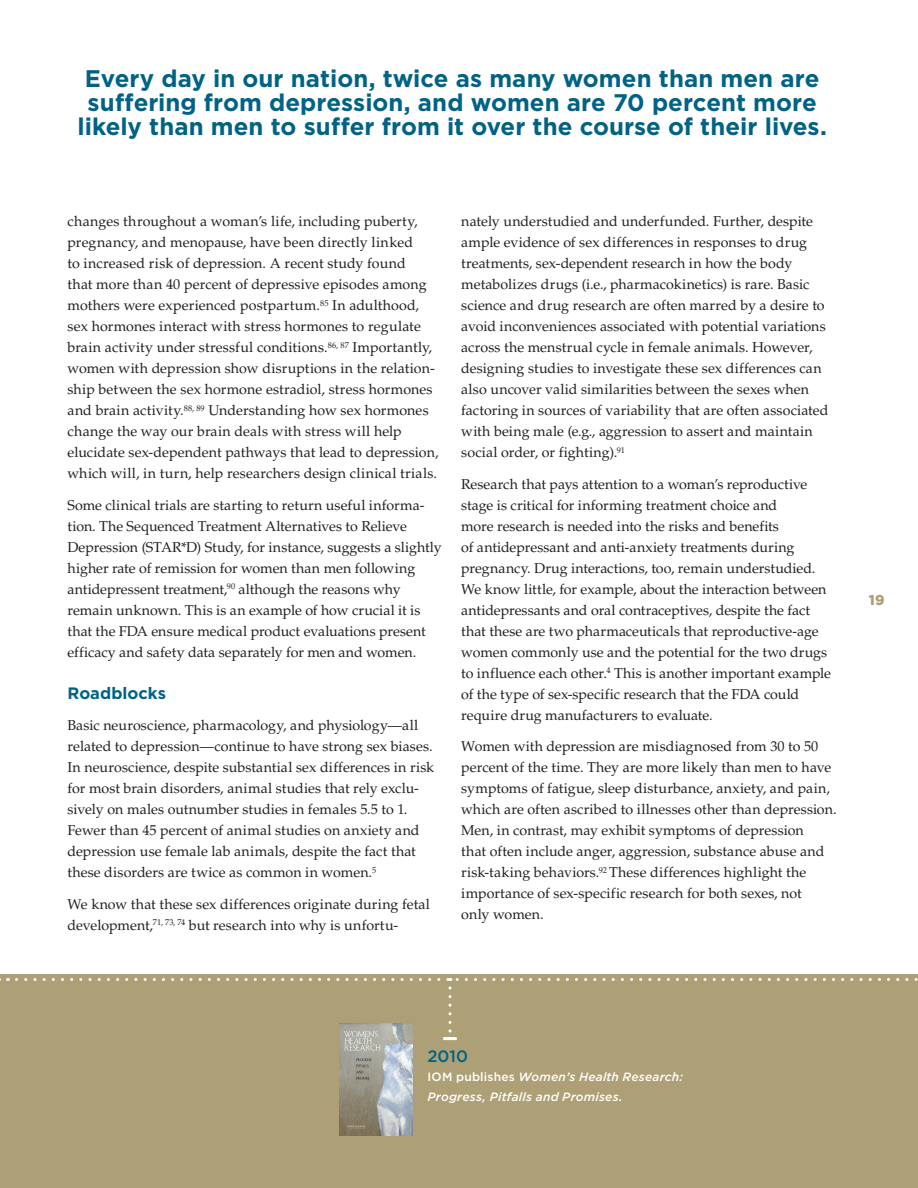
<style>
.page{position:relative;width:918px;height:1188px;background:#fff}
.page>*{position:absolute;margin:0;border:0;box-sizing:border-box;transform-origin:0 0}
.t1{font:700 24px/24px "Gotham";color:#006285;text-align:center}
.Subhead_C{font:700 16.5px "Gotham";color:#006285}
.t2{font:500 16.5px "Gotham";color:#006285}
.t3{font:14.25px/21px "Palatino LT Std";letter-spacing:.005em;color:#231f20}
.t4{font:900 14.25px "Gotham";color:#aea076}
.t5{font:italic 500 12px/19.5px "Gotham";letter-spacing:.02em;color:#fff}
.s1{font-style:normal}
</style>
<div class="page">
<div style="left:0;top:974px;width:918px;height:214px;background:#aea076"></div>
<svg style="left:17px;top:978px;width:901px;height:3px"></svg>
<svg style="left:448px;top:988px;width:3px;height:45px"></svg>
<hr style="left:443px;top:1037px;width:14px;height:3px;background:#fff">
<img style="left:339px;top:1024px;width:73px;height:111px">
<p class="t1" style="left:78px;top:66px;width:751px">Every day in our nation, twice as many women than men are suffering from depression, and women are 70 percent more likely than men to suffer from it over the course of their lives.</p>
<p class="t3" style="left:67px;top:211px;width:373px">changes throughout a woman’s life, including puberty, pregnancy, and menopause, have been directly linked<br>to increased risk of depression. A recent study found<br>that more than 40 percent of depressive episodes among mothers were experienced postpartum.<sup>85</sup> In adulthood, sex hormones interact with stress hormones to regulate brain activity under stressful conditions.<sup>86,</sup> <sup>87</sup> Importantly, women with depression show disruptions in the relation&shy;ship between the sex hormone estradiol, stress hormones and brain activity.<sup>88,</sup> <sup>89</sup> Understanding how sex hormones change the way our brain deals with stress will help elucidate sex-dependent pathways that lead to depression, which will, in turn, help researchers design clinical trials.</p>
<p class="t3" style="left:68px;top:495px;width:376px">Some clinical trials are starting to return useful informa&shy;tion. The Sequenced Treatment Alternatives to Relieve Depression (STAR*D) Study, for instance, suggests a slightly higher rate of remission for women than men following antidepressent treatment,<sup>90</sup> although the reasons why remain unknown. This is an example of how crucial it is that the FDA ensure medical product evaluations present efficacy and safety data separately for men and women.</p>
<p class="Subhead_C" style="left:68px;top:682px;width:100px">Roadblocks</p>
<p class="t3" style="left:68px;top:715px;width:368px">Basic neuroscience, pharmacology, and physiology—all related to depression—continue to have strong sex biases.<br>In neuroscience, despite substantial sex differences in risk for most brain disorders, animal studies that rely exclu&shy;sively on males outnumber studies in females 5.5 to 1.<br>Fewer than 45 percent of animal studies on anxiety and depression use female lab animals, despite the fact that these disorders are twice as common in women.<sup>5</sup></p>
<p class="t3" style="left:68px;top:894px;width:364px">We know that these sex differences originate during fetal development,<sup>71,</sup> <sup>73,</sup> <sup>74</sup> but research into why is unfortu-</p>
<p class="t3" style="left:461px;top:211px;width:369px">nately understudied and underfunded. Further, despite ample evidence of sex differences in responses to drug treatments, sex-dependent research in how the body metabolizes drugs (i.e., pharmacokinetics) is rare. Basic science and drug research are often marred by a desire to avoid inconveniences associated with potential variations across the menstrual cycle in female animals. However, designing studies to investigate these sex differences can also uncover valid similarities between the sexes when factoring in sources of variability that are often associated with being male (e.g., aggression to assert and maintain social order, or fighting).<sup>91</sup></p>
<p class="t3" style="left:461px;top:474px;width:371px">Research that pays attention to a woman’s reproductive stage is critical for informing treatment choice and<br>more research is needed into the risks and benefits<br>of antidepressant and anti-anxiety treatments during pregnancy. Drug interactions, too, remain understudied.<br>We know little, for example, about the interaction between antidepressants and oral contraceptives, despite the fact that these are two pharmaceuticals that reproductive-age women commonly use and the potential for the two drugs to influence each other.<sup>4</sup> This is another important example of the type of sex-specific research that the FDA could require drug manufacturers to evaluate.</p>
<p class="t3" style="left:461px;top:736px;width:377px">Women with depression are misdiagnosed from 30 to 50 percent of the time. They are more likely than men to have symptoms of fatigue, sleep disturbance, anxiety, and pain, which are often ascribed to illnesses other than depression.<br>Men, in contrast, may exhibit symptoms of depression<br>that often include anger, aggression, substance abuse and risk-taking behaviors.<sup>92</sup> These differences highlight the importance of sex-specific research for both sexes, not<br>only women.</p>
<p class="t4" style="left:869px;top:591px;width:17px">19</p>
<p class="t2" style="left:428px;top:1045px;width:42px">2010</p>
<p class="t5" style="left:428px;top:1067px;width:257px"><span class="s1">IOM publishes</span> Women’s Health Research:<br>Progress, Pitfalls and Promises.</p>
</div>
